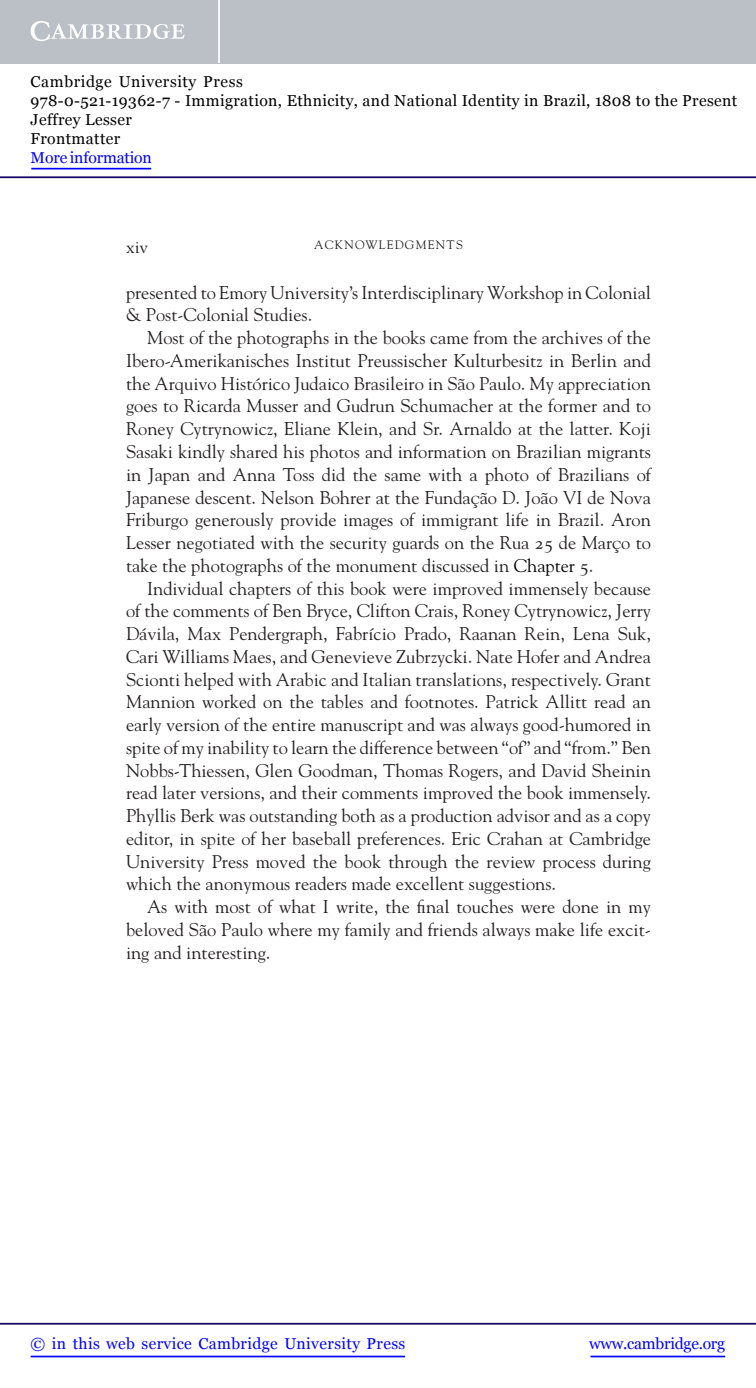
<style>
.page{position:relative;width:756px;height:1388px;background:#fff}
.page>*{position:absolute;margin:0;border:0;box-sizing:border-box;transform-origin:0 0}
.t1{font:18.38px "Goudy Std";color:#231f20}
.t2{font:17.5px "Goudy Std";color:#231f20}
.t3{font:15.75px/18.9px "Georgia";letter-spacing:.025em;color:#000}
.t4{font:15.75px "Georgia";letter-spacing:.025em;color:#00f}
.t5{font:15.75px "Georgia";letter-spacing:-.015em;color:#00f}
.t6{font:15.75px "Georgia";letter-spacing:-.01em;color:#00f}
.t7{font:12.25px "Goudy Std";color:#231f20}
.s1{font-style:italic}
.s2{color:#000}
</style>
<div class="page">
<hr style="left:591px;top:1355px;width:134px;height:2px;background:#00f">
<hr style="left:0;top:1323px;width:756px;height:1px;background:#150666">
<hr style="left:31px;top:1355px;width:374px;height:2px;background:#00f">
<div style="left:0;top:0;width:756px;height:63px;background:#bac0c6"></div>
<svg style="left:31px;top:21px;width:154px;height:20px"></svg>
<hr style="left:218px;top:0;width:2px;height:63px;background:#fff">
<hr style="left:0;top:176px;width:756px;height:2px;background:#150666">
<hr style="left:31px;top:168px;width:120px;height:1px;background:#00f">
<p class="t3" style="left:31px;top:72px;width:708px">Cambridge University Press<br>978-0-521-19362-7 - Immigration, Ethnicity, and National Identity in Brazil, 1808 to the Present Jeffrey Lesser<br>Frontmatter</p>
<p class="t6" style="left:31px;top:148px;width:123px">More information</p>
<p class="t2" style="left:126px;top:236px;width:24px">xiv</p>
<p class="t7" style="left:314px;top:237px;width:22px">Acknowledgments</p>
<p class="t1" style="left:126px;top:281px;width:526px">presented to Emory University’s Interdisciplinary Workshop in Colonial</p>
<p class="t1" style="left:126px;top:304px;width:188px">&amp; Post-Colonial Studies.</p>
<p class="t1" style="left:147px;top:326px;width:505px">Most of the photographs in the books came from the archives of the</p>
<p class="t1" style="left:126px;top:349px;width:527px">Ibero<span class="s1">-</span>Amerikanisches Institut Preussischer Kulturbesitz in Berlin and</p>
<p class="t1" style="left:126px;top:372px;width:526px">the Arquivo Histórico Judaico Brasileiro in São Paulo. My appreciation</p>
<p class="t1" style="left:126px;top:395px;width:527px">goes to Ricarda Musser and Gudrun Schumacher at the former and to</p>
<p class="t1" style="left:126px;top:417px;width:526px">Roney Cytrynowicz, Eliane Klein, and Sr. Arnaldo at the latter. Koji</p>
<p class="t1" style="left:126px;top:440px;width:527px">Sasaki kindly shared his photos and information on Brazilian migrants</p>
<p class="t1" style="left:126px;top:463px;width:527px">in Japan and Anna Toss did the same with a photo of Brazilians of</p>
<p class="t1" style="left:126px;top:486px;width:526px">Japanese descent. N elson Bohrer at the Fundação D. João VI de N ova</p>
<p class="t1" style="left:126px;top:508px;width:526px">Friburgo generously provide images of immigrant life in Brazil. Aron</p>
<p class="t1" style="left:126px;top:531px;width:527px">Lesser negotiated with the security guards on the Rua 25 de Março to</p>
<p class="t1" style="left:126px;top:554px;width:469px">take the photographs of the monument discussed in <span class="s2">Chapter</span> 5.</p>
<p class="t1" style="left:147px;top:577px;width:505px">Individual chapters of this book were improved immensely because</p>
<p class="t1" style="left:126px;top:599px;width:526px">of the comments of Ben Bryce, Clifton Crais, Roney Cytrynowicz, Jerry</p>
<p class="t1" style="left:126px;top:622px;width:526px">Dávila, Max Pendergraph, Fabrício Prado, Raanan Rein, Lena Suk,</p>
<p class="t1" style="left:126px;top:645px;width:526px">Cari Williams Maes, and Genevieve Zubrzycki. N ate Hofer and Andrea</p>
<p class="t1" style="left:126px;top:668px;width:526px">Scionti helped with Arabic and Italian translations, respectively. Grant</p>
<p class="t1" style="left:126px;top:690px;width:526px">Mannion worked on the tables and footnotes. Patrick Allitt read an</p>
<p class="t1" style="left:126px;top:713px;width:526px">early version of the entire manuscript and was always good-humored in</p>
<p class="t1" style="left:126px;top:736px;width:526px">spite of my inability to learn the difference between “of” and “from.” Ben</p>
<p class="t1" style="left:126px;top:759px;width:526px">N obbs-Thiessen, Glen Goodman, Thomas Rogers, and David Sheinin</p>
<p class="t1" style="left:126px;top:781px;width:526px">read later versions, and their comments improved the book immensely.</p>
<p class="t1" style="left:126px;top:804px;width:526px">Phyllis Berk was outstanding both as a production advisor and as a copy</p>
<p class="t1" style="left:126px;top:827px;width:527px">editor, in spite of her baseball preferences. Eric Crahan at Cambridge</p>
<p class="t1" style="left:126px;top:850px;width:526px">University Press moved the book through the review process during</p>
<p class="t1" style="left:126px;top:872px;width:432px">which the anonymous readers made excellent suggestions.</p>
<p class="t1" style="left:147px;top:895px;width:505px">As with most of what I write, the final touches were done in my</p>
<p class="t1" style="left:126px;top:918px;width:526px">beloved São Paulo where my family and friends always make life excit-</p>
<p class="t1" style="left:126px;top:941px;width:146px">ing and interesting.</p>
<p class="t4" style="left:31px;top:1335px;width:376px">© in this web service Cambridge University Press</p>
<p class="t5" style="left:589px;top:1335px;width:137px">www.cambridge.org</p>
</div>
